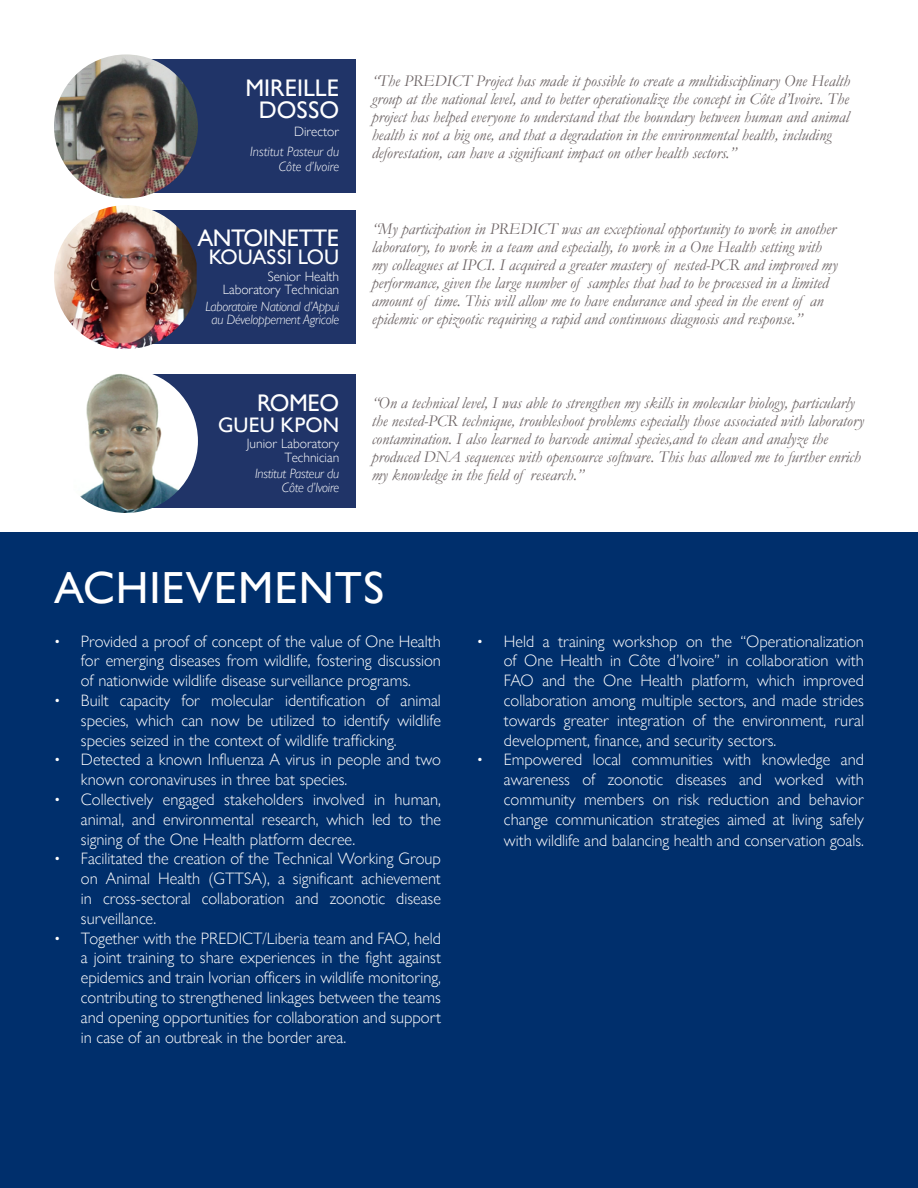
<style>
.page{position:relative;width:918px;height:1188px;background:#fff}
.page>*{position:absolute;margin:0;border:0;box-sizing:border-box;transform-origin:0 0}
.t1{font:45px "Gill Sans Nova";letter-spacing:.02em;color:#fff}
.t2{font:24px "Gill Sans Nova";letter-spacing:-.02em;color:#fff}
.t3{font:24px/22.5px "Gill Sans Nova";color:#fff;text-align:center}
.t4{font:21px "Gill Sans Nova";color:#fff}
.t5{font:300 16.5px/19.8px "Gill Sans Nova";color:#fff;text-align:justify}
.t6{font:italic 16.5px/18px "Garamond";color:#6d6465}
.t7{font:italic 300 13.5px/13.5px "Gill Sans Nova";letter-spacing:-.02em;color:#fff;text-align:center}
.t8{font:300 13.5px/13.5px "Gill Sans Nova";color:#fff;text-align:right}
.t9{font:italic 300 13.5px/15px "Gill Sans Nova";color:#fff;text-align:right}
</style>
<div class="page">
<div style="left:114px;top:210px;width:242px;height:133px;background:#203468"></div>
<div style="left:114px;top:59px;width:242px;height:134px;background:#203468"></div>
<div style="left:0;top:533px;width:918px;height:655px;background:#002f6c"></div>
<img style="left:54px;top:205px;width:143px;height:144px">
<img style="left:54px;top:54px;width:144px;height:144px;border-radius:72px">
<div style="left:114px;top:374px;width:242px;height:134px;background:#203468"></div>
<img style="left:54px;top:369px;width:144px;height:144px;border-radius:72px">
<h2 class="t3" style="left:245px;top:76px;width:95px">MIREILLE<br>DOSSO</h2>
<p class="t8" style="left:294px;top:125px;width:46px">Director</p>
<p class="t9" style="left:250px;top:144px;width:90px">Institut Pasteur du<br>Côte d’Ivoire</p>
<h2 class="t2" style="left:197px;top:224px;width:143px">ANTOINETTE</h2>
<p class="t4" style="left:209px;top:245px;width:132px">KOUASSI LOU</p>
<p class="t8" style="left:223px;top:270px;width:118px">Senior Health<br>Laboratory Technician</p>
<p class="t7" style="left:205px;top:300px;width:135px">Laboratoire National d’Appui au Développement Agricole</p>
<h2 class="t2" style="left:257px;top:389px;width:83px">ROMEO</h2>
<p class="t4" style="left:218px;top:412px;width:123px">GUEU KPON</p>
<p class="t8" style="left:247px;top:437px;width:94px">Junior Laboratory<br>Technician</p>
<p class="t7" style="left:255px;top:467px;width:86px;text-align:right">Institut Pasteur du<br>Côte d’Ivoire</p>
<p class="t6" style="left:372px;top:72px;width:480px">“The PREDICT Project has made it possible to create a multidisciplinary One Health group at the national level, and to better operationalize the concept in Côte d’Ivoire. The project has helped everyone to understand that the boundary between human and animal health is not a big one, and that a degradation in the environmental health, including deforestation, can have a significant impact on other health sectors.”</p>
<p class="t6" style="left:372px;top:219px;width:467px">“My participation in PREDICT was an exceptional opportunity to work in another laboratory, to work in a team and especially, to work in a One Health setting with my colleagues at IPCI. I acquired a greater mastery of nested-PCR and improved my performance, given the large number of samples that had to be processed in a limited amount of time. This will allow me to have endurance and speed in the event of an epidemic or epizootic requiring a rapid and continuous diagnosis and response.”</p>
<p class="t6" style="left:372px;top:394px;width:494px">“On a technical level, I was able to strengthen my skills in molecular biology, particularly the nested-PCR technique, troubleshoot problems especially those associated with laboratory contamination. I also learned to barcode animal species,and to clean and analyze the produced DNA sequences with opensource software. This has allowed me to further enrich my knowledge in the field of research.”</p>
<h1 class="t1" style="left:54px;top:562px;width:332px">ACHIEVEMENTS</h1>
<p class="t5" style="left:81px;top:631px;width:362px;text-indent:-27px">• Provided a proof of concept of the value of One Health for emerging diseases from wildlife, fostering discussion of nationwide wildlife disease surveillance programs.</p>
<p class="t5" style="left:81px;top:691px;width:361px;text-indent:-27px">• Built capacity for molecular identification of animal species, which can now be utilized to identify wildlife species seized in the context of wildlife trafficking.</p>
<p class="t5" style="left:81px;top:750px;width:362px;text-indent:-27px">• Detected a known Influenza A virus in people and two known coronaviruses in three bat species.</p>
<p class="t5" style="left:81px;top:790px;width:362px;text-indent:-27px">• Collectively engaged stakeholders involved in human, animal, and environmental research, which led to the signing of the One Health platform decree.</p>
<p class="t5" style="left:81px;top:849px;width:362px;text-indent:-27px">• Facilitated the creation of the Technical Working Group on Animal Health (GTTSA), a significant achievement in cross-sectoral collaboration and zoonotic disease surveillance.</p>
<p class="t5" style="left:81px;top:928px;width:362px;text-indent:-27px">• Together with the PREDICT/Liberia team and FAO, held a joint training to share experiences in the fight against epidemics and train Ivorian officers in wildlife monitoring, contributing to strengthened linkages between the teams and opening opportunities for collaboration and support in case of an outbreak in the border area.</p>
<p class="t5" style="left:504px;top:631px;width:362px;text-indent:-27px">• Held a training workshop on the “Operationalization of One Health in Côte d’Ivoire” in collaboration with FAO and the One Health platform, which improved collaboration among multiple sectors, and made strides towards greater integration of the environment, rural development, finance, and security sectors.</p>
<p class="t5" style="left:504px;top:750px;width:362px;text-indent:-27px">• Empowered local communities with knowledge and awareness of zoonotic diseases and worked with community members on risk reduction and behavior change communication strategies aimed at living safely</p>
<p class="t5" style="left:504px;top:831px;width:361px">with wildlife and balancing health and conservation goals.</p>
</div>
